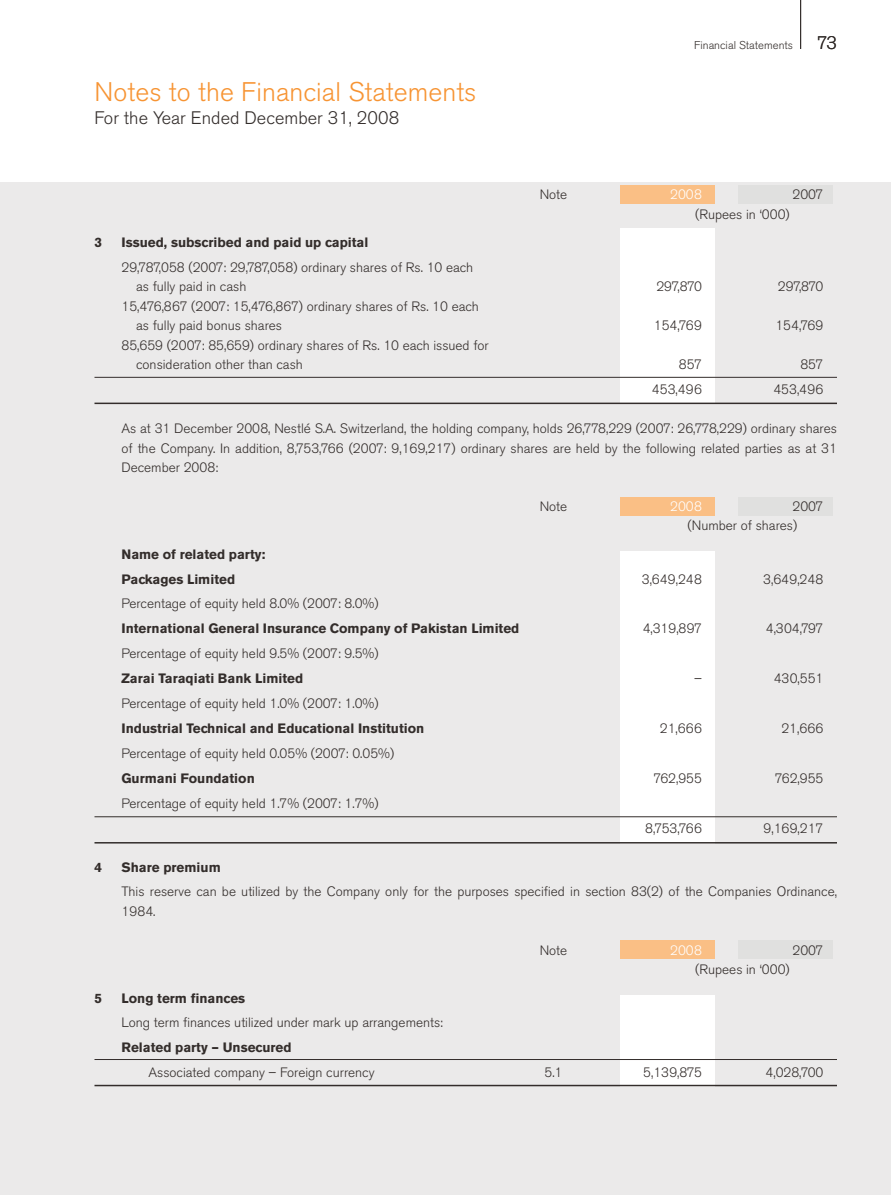
<style>
.page{position:relative;width:891px;height:1195px;background:#fff}
.page>*{position:absolute;margin:0;border:0;box-sizing:border-box;transform-origin:0 0}
.t1{font:300 26.7px "Akzidenz Grotesk BE";letter-spacing:.005em;color:#f79433}
.t2{font:300 18px "Akzidenz Grotesk BE";letter-spacing:.005em;color:#332d2b}
.t3{font:300 13.5px/19.5px "Akzidenz Grotesk BE";color:#332d2b}
.t4{font:700 13.5px/24.9px "Akzidenz Grotesk BE";color:#332d2b}
.t5{font:300 13.5px "Akzidenz Grotesk BE";color:#fff}
.t6{font:300 11.25px "Akzidenz Grotesk BE";letter-spacing:.005em;color:#332d2b}
</style>
<div class="page">
<div style="left:0;top:182px;width:891px;height:1013px;background:#ebeaea"></div>
<hr style="left:800px;top:0;width:1px;height:49px;background:#332d2b">
<div style="left:620px;top:229px;width:95px;height:175px;background:#fff"></div>
<div style="left:620px;top:551px;width:95px;height:292px;background:#fff"></div>
<div style="left:620px;top:995px;width:95px;height:91px;background:#fff"></div>
<div style="left:620px;top:185px;width:95px;height:18px;background:#fabf85"></div>
<div style="left:620px;top:497px;width:95px;height:19px;background:#fabf85"></div>
<div style="left:620px;top:940px;width:95px;height:19px;background:#fabf85"></div>
<div style="left:738px;top:185px;width:94px;height:18px;background:#e0e0df"></div>
<div style="left:738px;top:497px;width:94px;height:19px;background:#e0e0df"></div>
<div style="left:738px;top:940px;width:94px;height:19px;background:#e0e0df"></div>
<hr style="left:94px;top:377px;width:743px;height:1px;background:#332d2b">
<hr style="left:94px;top:816px;width:743px;height:1px;background:#332d2b">
<hr style="left:94px;top:1059px;width:743px;height:1px;background:#332d2b">
<hr style="left:94px;top:403px;width:743px;height:1px;background:#332d2b">
<hr style="left:94px;top:842px;width:743px;height:1px;background:#332d2b">
<hr style="left:94px;top:1085px;width:743px;height:1px;background:#332d2b">
<h1 class="t1" style="left:94px;top:77px;width:383px">Notes to the Financial Statements</h1>
<h2 class="t2" style="left:94px;top:107px;width:306px">For the Year Ended December 31, 2008</h2>
<p class="t4" style="left:94px;top:230px;width:9px">3</p>
<p class="t4" style="left:122px;top:230px;width:248px">Issued, subscribed and paid up capital</p>
<p class="t3" style="left:136px;top:257px;width:338px;text-indent:-15px">29,787,058 (2007: 29,787,058) ordinary shares of Rs. 10 each as fully paid in cash</p>
<p class="t3" style="left:136px;top:296px;width:344px;text-indent:-15px">15,476,867 (2007: 15,476,867) ordinary shares of Rs. 10 each as fully paid bonus shares</p>
<p class="t6" style="left:694px;top:39px;width:101px">Financial Statements</p>
<h2 class="t2" style="left:817px;top:33px;width:21px">73</h2>
<p class="t3" style="left:540px;top:185px;width:29px">Note</p>
<p class="t5" style="left:670px;top:187px;width:33px">2008</p>
<p class="t3" style="left:793px;top:185px;width:32px">2007</p>
<p class="t3" style="left:695px;top:204px;width:96px">(Rupees in ‘000)</p>
<p class="t3" style="left:656px;top:277px;width:47px">297,870</p>
<p class="t3" style="left:778px;top:277px;width:47px">297,870</p>
<p class="t3" style="left:654px;top:316px;width:50px">154,769</p>
<p class="t3" style="left:775px;top:316px;width:50px">154,769</p>
<p class="t3" style="left:136px;top:335px;width:354px;text-indent:-15px">85,659 (2007: 85,659) ordinary shares of Rs. 10 each issued for consideration other than cash</p>
<p class="t3" style="left:679px;top:355px;width:25px">857</p>
<p class="t3" style="left:800px;top:355px;width:25px">857</p>
<p class="t3" style="left:652px;top:380px;width:52px">453,496</p>
<p class="t3" style="left:773px;top:380px;width:52px">453,496</p>
<p class="t3" style="left:122px;top:419px;width:717px;text-align:justify">As at 31 December 2008, Nestlé S.A. Switzerland, the holding company, holds 26,778,229 (2007: 26,778,229) ordinary shares of the Company. In addition, 8,753,766 (2007: 9,169,217) ordinary shares are held by the following related parties as at 31<br>December 2008:</p>
<p class="t3" style="left:540px;top:497px;width:29px">Note</p>
<p class="t5" style="left:670px;top:499px;width:33px">2008</p>
<p class="t3" style="left:688px;top:497px;width:137px;text-indent:105px">2007 (Number of shares)</p>
<p class="t4" style="left:122px;top:542px;width:145px">Name of related party:<br>Packages Limited</p>
<p class="t3" style="left:642px;top:569px;width:62px">3,649,248</p>
<p class="t3" style="left:763px;top:569px;width:62px">3,649,248</p>
<p class="t3" style="left:122px;top:594px;width:259px">Percentage of equity held 8.0% (2007: 8.0%)</p>
<p class="t4" style="left:122px;top:616px;width:399px">International General Insurance Company of Pakistan Limited</p>
<p class="t3" style="left:643px;top:619px;width:61px">4,319,897</p>
<p class="t3" style="left:766px;top:619px;width:59px">4,304,797</p>
<p class="t3" style="left:122px;top:644px;width:259px">Percentage of equity held 9.5% (2007: 9.5%)</p>
<p class="t4" style="left:122px;top:666px;width:183px">Zarai Taraqiati Bank Limited</p>
<p class="t3" style="left:694px;top:669px;width:9px">–</p>
<p class="t3" style="left:774px;top:669px;width:51px">430,551</p>
<p class="t3" style="left:122px;top:694px;width:259px">Percentage of equity held 1.0% (2007: 1.0%)</p>
<p class="t4" style="left:122px;top:716px;width:304px">Industrial Technical and Educational Institution</p>
<p class="t3" style="left:660px;top:719px;width:44px">21,666</p>
<p class="t3" style="left:781px;top:719px;width:44px">21,666</p>
<p class="t3" style="left:122px;top:744px;width:274px">Percentage of equity held 0.05% (2007: 0.05%)</p>
<p class="t4" style="left:122px;top:766px;width:135px">Gurmani Foundation</p>
<p class="t3" style="left:653px;top:768px;width:50px">762,955</p>
<p class="t3" style="left:775px;top:768px;width:50px">762,955</p>
<p class="t3" style="left:122px;top:793px;width:259px">Percentage of equity held 1.7% (2007: 1.7%)</p>
<p class="t3" style="left:645px;top:818px;width:58px">8,753,766</p>
<p class="t3" style="left:764px;top:818px;width:61px">9,169,217</p>
<p class="t4" style="left:95px;top:854px;width:9px">4</p>
<p class="t4" style="left:122px;top:854px;width:101px">Share premium</p>
<p class="t3" style="left:122px;top:882px;width:717px">This reserve can be utilized by the Company only for the purposes specified in section 83(2) of the Companies Ordinance,<br>1984.</p>
<p class="t3" style="left:540px;top:941px;width:29px">Note</p>
<p class="t5" style="left:670px;top:942px;width:33px">2008</p>
<p class="t3" style="left:793px;top:941px;width:32px">2007</p>
<p class="t3" style="left:695px;top:960px;width:96px">(Rupees in ‘000)</p>
<p class="t4" style="left:95px;top:985px;width:9px">5</p>
<p class="t4" style="left:122px;top:985px;width:125px">Long term finances</p>
<p class="t3" style="left:122px;top:1013px;width:323px">Long term finances utilized under mark up arrangements:</p>
<p class="t4" style="left:122px;top:1035px;width:172px">Related party – Unsecured</p>
<p class="t3" style="left:149px;top:1063px;width:228px">Associated company – Foreign currency</p>
<p class="t3" style="left:545px;top:1063px;width:19px">5.1</p>
<p class="t3" style="left:643px;top:1063px;width:60px">5,139,875</p>
<p class="t3" style="left:766px;top:1063px;width:59px">4,028,700</p>
</div>
